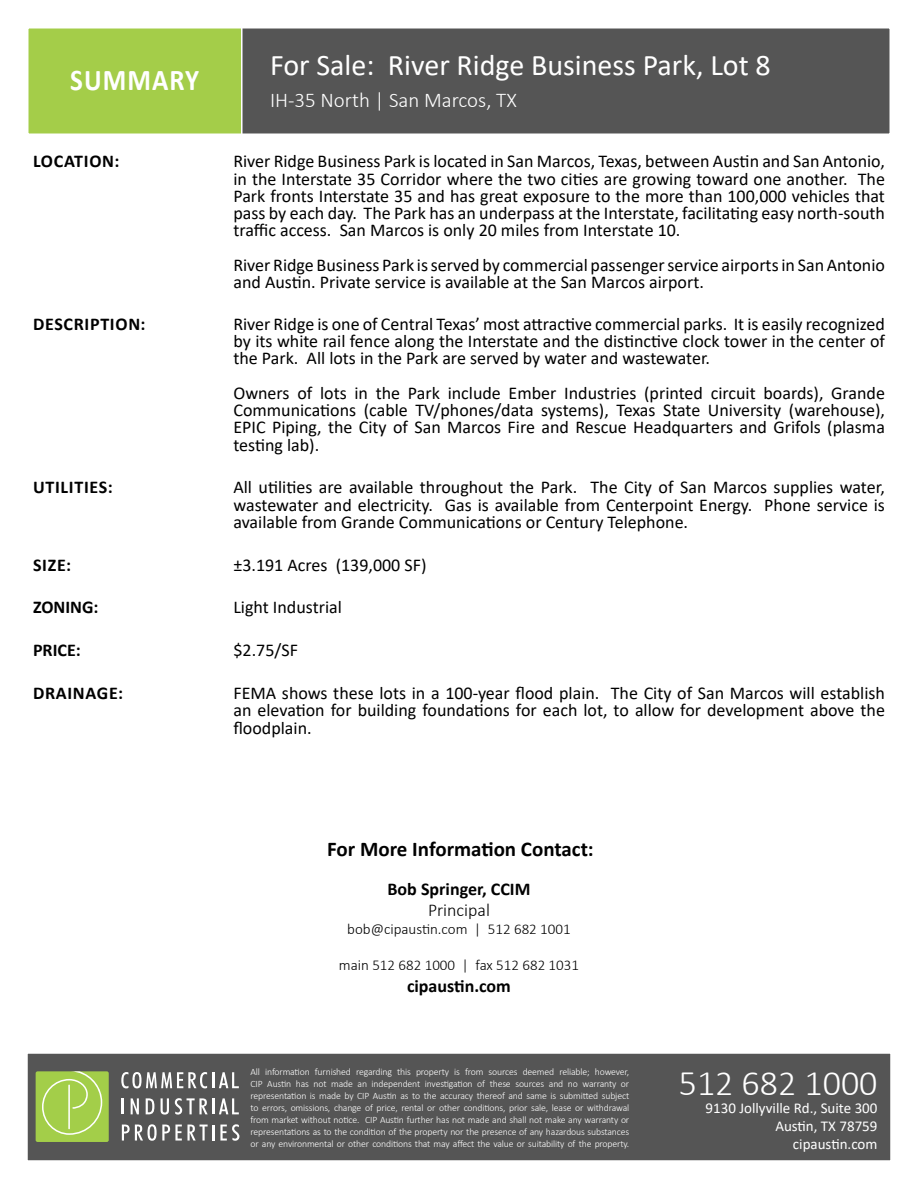
<style>
.page{position:relative;width:918px;height:1188px;background:#fff}
.page>*{position:absolute;margin:0;border:0;box-sizing:border-box;transform-origin:0 0}
.t1{font:300 36px "Calibri";color:#fff}
.t2{font:700 30.3px "Calibri";letter-spacing:.04em;color:#fff;scale:.89 1}
.t3{font:30px "Calibri";color:#fff}
.t4{font:700 21px "Calibri";color:#000}
.t5{font:300 21px "Calibri";color:#fff}
.t6{font:18px/17.2px "Calibri";color:#000;text-align:justify}
.t7{font:700 18px "Calibri";letter-spacing:.03em;color:#000}
.t8{font:700 18px "Calibri";color:#000}
.t9{font:300 18px "Calibri";color:#000}
.t10{font:300 15px "Calibri";color:#000}
.t11{font:15px/18px "Calibri";color:#fff;text-align:right}
.t12{font:300 9.75px/12px "Calibri";letter-spacing:-.015em;color:#fff;text-align:justify}
</style>
<div class="page">
<div style="left:243px;top:28px;width:647px;height:106px;background:#555"></div>
<div style="left:28px;top:28px;width:215px;height:106px;background:#a4cd49"></div>
<div style="left:27px;top:1053px;width:864px;height:108px;background:#555"></div>
<svg style="left:121px;top:1072px;width:118px;height:16px"></svg>
<svg style="left:122px;top:1098px;width:2px;height:16px"></svg>
<svg style="left:131px;top:1098px;width:8px;height:16px"></svg>
<svg style="left:146px;top:1098px;width:8px;height:16px"></svg>
<svg style="left:161px;top:1098px;width:8px;height:17px"></svg>
<svg style="left:175px;top:1098px;width:64px;height:17px"></svg>
<svg style="left:122px;top:1124px;width:92px;height:17px"></svg>
<svg style="left:220px;top:1124px;width:19px;height:17px"></svg>
<div style="left:36px;top:1071px;width:73px;height:71px;background:#a3ce49;border-radius:2px"></div>
<svg style="left:42px;top:1071px;width:60px;height:64px"></svg>
<h2 class="t2" style="left:70px;top:59px;width:146px">SUMMARY</h2>
<h3 class="t3" style="left:270px;top:44px;width:502px">For Sale: River Ridge Business Park, Lot 8</h3>
<p class="t5" style="left:270px;top:87px;width:248px">IH-35 North | San Marcos, TX</p>
<p class="t7" style="left:33px;top:149px;width:88px">LOCATION:</p>
<p class="t6" style="left:233px;top:152px;width:653px">River Ridge Business Park is located in San Marcos, Texas, between Austin and San Antonio, in the Interstate 35 Corridor where the two cities are growing toward one another. The Park fronts Interstate 35 and has great exposure to the more than 100,000 vehicles that pass by each day. The Park has an underpass at the Interstate, facilitating easy north-south traffic access. San Marcos is only 20 miles from Interstate 10.</p>
<p class="t6" style="left:233px;top:256px;width:653px">River Ridge Business Park is served by commercial passenger service airports in San Antonio and Austin. Private service is available at the San Marcos airport.</p>
<p class="t7" style="left:33px;top:311px;width:114px">DESCRIPTION:</p>
<p class="t6" style="left:233px;top:315px;width:653px">River Ridge is one of Central Texas’ most attractive commercial parks. It is easily recognized by its white rail fence along the Interstate and the distinctive clock tower in the center of the Park. All lots in the Park are served by water and wastewater.</p>
<p class="t6" style="left:233px;top:384px;width:653px">Owners of lots in the Park include Ember Industries (printed circuit boards), Grande Communications (cable TV/phones/data systems), Texas State University (warehouse), EPIC Piping, the City of San Marcos Fire and Rescue Headquarters and Grifols (plasma testing lab).</p>
<p class="t7" style="left:33px;top:475px;width:81px">UTILITIES:</p>
<p class="t6" style="left:233px;top:478px;width:653px">All utilities are available throughout the Park. The City of San Marcos supplies water, wastewater and electricity. Gas is available from Centerpoint Energy. Phone service is available from Grande Communications or Century Telephone.</p>
<p class="t7" style="left:33px;top:552px;width:40px">SIZE:</p>
<p class="t6" style="left:233px;top:556px;width:195px">±3.191 Acres (139,000 SF)</p>
<p class="t7" style="left:33px;top:595px;width:67px">ZONING:</p>
<p class="t6" style="left:233px;top:598px;width:110px">Light Industrial</p>
<p class="t7" style="left:33px;top:638px;width:49px">PRICE:</p>
<p class="t6" style="left:233px;top:641px;width:66px">$2.75/SF</p>
<p class="t7" style="left:33px;top:680px;width:92px">DRAINAGE:</p>
<p class="t6" style="left:233px;top:684px;width:653px">FEMA shows these lots in a 100-year flood plain. The City of San Marcos will establish an elevation for building foundations for each lot, to allow for development above the floodplain.</p>
<p class="t4" style="left:327px;top:834px;width:268px">For More Information Contact:</p>
<p class="t8" style="left:388px;top:876px;width:144px">Bob Springer, CCIM</p>
<p class="t9" style="left:428px;top:899px;width:63px">Principal</p>
<p class="t10" style="left:347px;top:920px;width:225px">bob@cipaustin.com | 512 682 1001</p>
<p class="t10" style="left:339px;top:956px;width:242px">main 512 682 1000 | fax 512 682 1031</p>
<p class="t8" style="left:407px;top:973px;width:105px">cipaustin.com</p>
<p class="t12" style="left:250px;top:1065px;width:380px">All information furnished regarding this property is from sources deemed reliable; however, CIP Austin has not made an independent investigation of these sources and no warranty or representation is made by CIP Austin as to the accuracy thereof and same is submitted subject to errors, omissions, change of price, rental or other conditions, prior sale, lease or withdrawal from market without notice. CIP Austin further has not made and shall not make any warranty or representations as to the condition of the property nor the presence of any hazardous substances or any environmental or other conditions that may affect the value or suitability of the property.</p>
<h1 class="t1" style="left:679px;top:1061px;width:200px">512 682 1000</h1>
<p class="t11" style="left:706px;top:1099px;width:173px">9130 Jollyville Rd., Suite 300<br>Austin, TX 78759 cipaustin.com</p>
</div>
